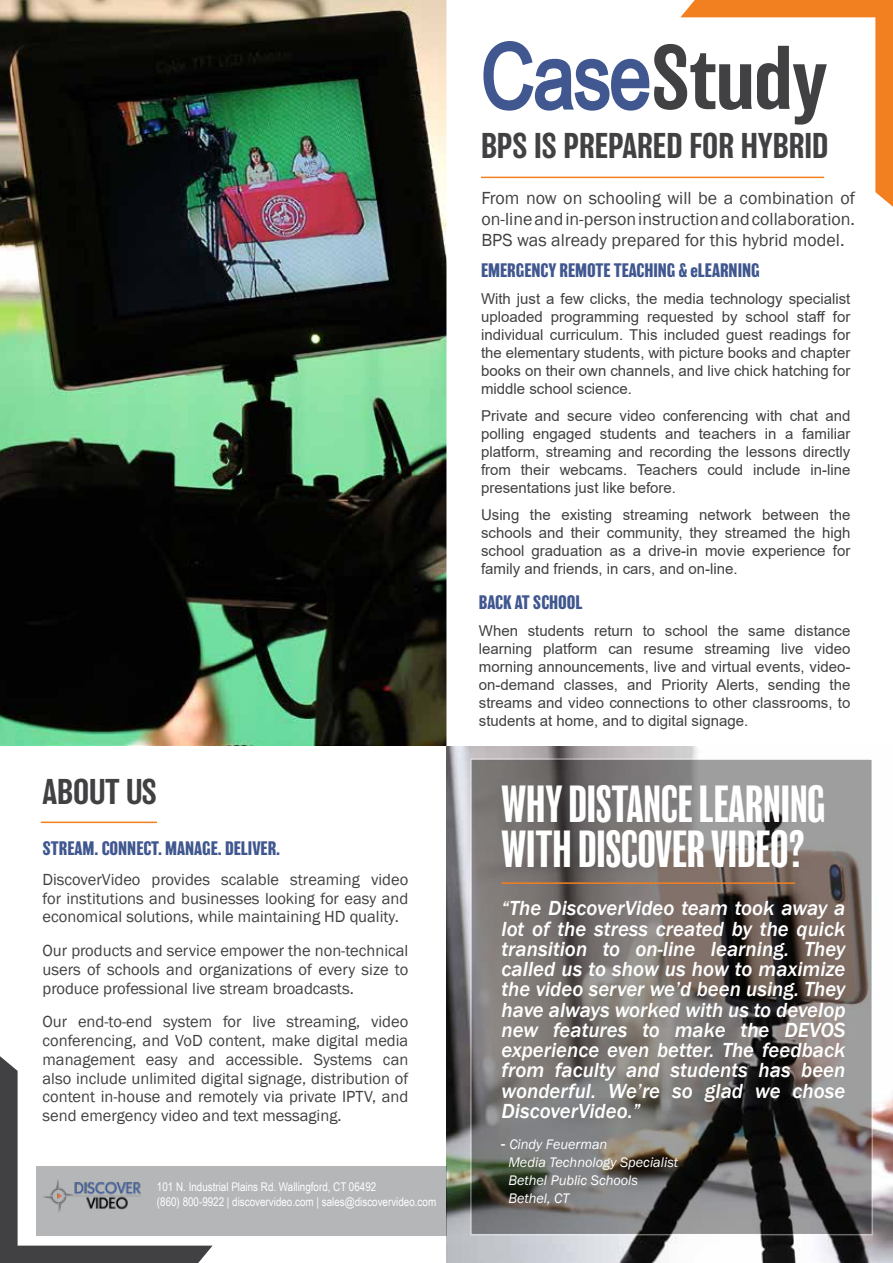
<style>
.page{position:relative;width:893px;height:1263px;background:#fff}
.page>*{position:absolute;margin:0;border:0;box-sizing:border-box;transform-origin:0 0}
.t1{font:500 84px "Balboa";color:#414042}
.t2{font:condensed 48px/45px "Balboa";color:#fff}
.t3{font:500 33px "Balboa";color:#414042}
.t4{font:italic 500 21px/20.2px "Franklin Gothic";color:#fff;text-align:justify}
.t5{font:18px/21px "Franklin Gothic";color:#414042;text-align:justify}
.t6{font:700 18px "Balboa";color:#40578f}
.t7{font:16.5px/18.8px "Franklin Gothic";color:#414042;text-align:justify}
.t8{font:15px/18px "Arial";color:#414042;text-align:justify}
.t9{font:italic 14.25px/18px "Franklin Gothic";color:#fff}
.t10{font:12px/14.4px "Arial Narrow";color:#fff}
.s1{font-family:"Arial Narrow";font-weight:400;font-size:90px;color:#40578f}
.s2{font-weight:500;font-size:16.5px}
</style>
<div class="page">
<img style="left:0;top:0;width:446px;height:746px">
<img style="left:446px;top:746px;width:447px;height:517px">
<hr style="left:481px;top:177px;width:343px;height:1px;background:#f28021">
<svg style="left:680px;top:0;width:213px;height:207px"></svg>
<svg style="left:0;top:1056px;width:213px;height:207px"></svg>
<hr style="left:41px;top:821px;width:116px;height:2px;background:#f28021">
<svg style="left:470px;top:758px;width:403px;height:477px;background:#716d6a"></svg>
<hr style="left:501px;top:882px;width:294px;height:2px;background:#f28021">
<div style="left:36px;top:1166px;width:410px;height:69px;background:#b4b6b8"></div>
<img style="left:43px;top:1180px;width:98px;height:32px">
<h3 class="t3" style="left:43px;top:773px;width:116px">ABOUT US</h3>
<p class="t6" style="left:43px;top:838px;width:239px">STREAM. CONNECT. MANAGE. DELIVER.</p>
<p class="t7" style="left:43px;top:870px;width:367px">DiscoverVideo provides scalable streaming video for institutions and businesses looking for easy and economical solutions, while maintaining HD quality.</p>
<p class="t7" style="left:43px;top:941px;width:367px">Our products and service empower the non-technical users of schools and organizations of every size to produce professional live stream broadcasts.</p>
<p class="t7" style="left:43px;top:1013px;width:367px">Our end-to-end system for live streaming, video conferencing, and VoD content, make digital media management easy and accessible. Systems can also include unlimited digital signage, distribution of content in-house and remotely via private IPTV, and send emergency video and text messaging.</p>
<p class="t10" style="left:157px;top:1179px;width:281px">101 N. Industrial Plains Rd. Wallingford, CT 06492<br>(860) 800-9922 | discovervideo.com | sales@discovervideo.com</p>
<h1 class="t1" style="left:481px;top:31px;width:347px"><span class="s1">Case</span> Study</h1>
<h3 class="t3" style="left:481px;top:127px;width:349px">BPS IS PREPARED FOR HYBRID</h3>
<p class="t5" style="left:481px;top:188px;width:375px">From now on schooling will be a combination of on-line and in-person instruction and collaboration.<br>BPS was already prepared for this hybrid model.</p>
<p class="t6" style="left:481px;top:260px;width:280px">EMERGENCY REMOTE TEACHING &amp; eLEARNING</p>
<p class="t8" style="left:481px;top:289px;width:371px">With just a few clicks, the media technology specialist uploaded programming requested by school staff for individual curriculum. This included guest readings for the elementary students, with picture books and chapter books on their own channels, and live chick hatching for middle school science.</p>
<p class="t8" style="left:481px;top:406px;width:371px">Private and secure video conferencing with chat and polling engaged students and teachers in a familiar platform, streaming and recording the lessons directly from their webcams. Teachers could include in-line presentations just like before.</p>
<p class="t8" style="left:481px;top:505px;width:371px">Using the existing streaming network between the schools and their community, they streamed the high school graduation as a drive-in movie experience for family and friends, in cars, and on-line.</p>
<p class="t6" style="left:479px;top:592px;width:105px">BACK AT SCHOOL</p>
<p class="t8" style="left:479px;top:622px;width:373px">When students return to school the same distance learning platform can resume streaming live video morning announcements, live and virtual events, video&shy;on-demand classes, and Priority Alerts, sending the streams and video connections to other classrooms, to students at home, and to digital signage.</p>
<h2 class="t2" style="left:501px;top:783px;width:326px">WHY DISTANCE LEARNING<br>WITH DISCOVER VIDEO?</h2>
<p class="t4" style="left:501px;top:898px;width:346px">“The DiscoverVideo team took away a lot of the stress created by the quick transition to on-line learning. They called us to show us how to maximize the video server we’d been using. They have always worked with us to develop new features to make the DEVOS experience even better. The feedback from faculty and students has been wonderful. We’re so glad we chose DiscoverVideo.”</p>
<p class="t9" style="left:508px;top:1136px;width:171px;text-indent:-7px"><span class="s2">-</span> Cindy Feuerman<br>Media Technology Specialist<br>Bethel Public Schools<br>Bethel, CT</p>
</div>
